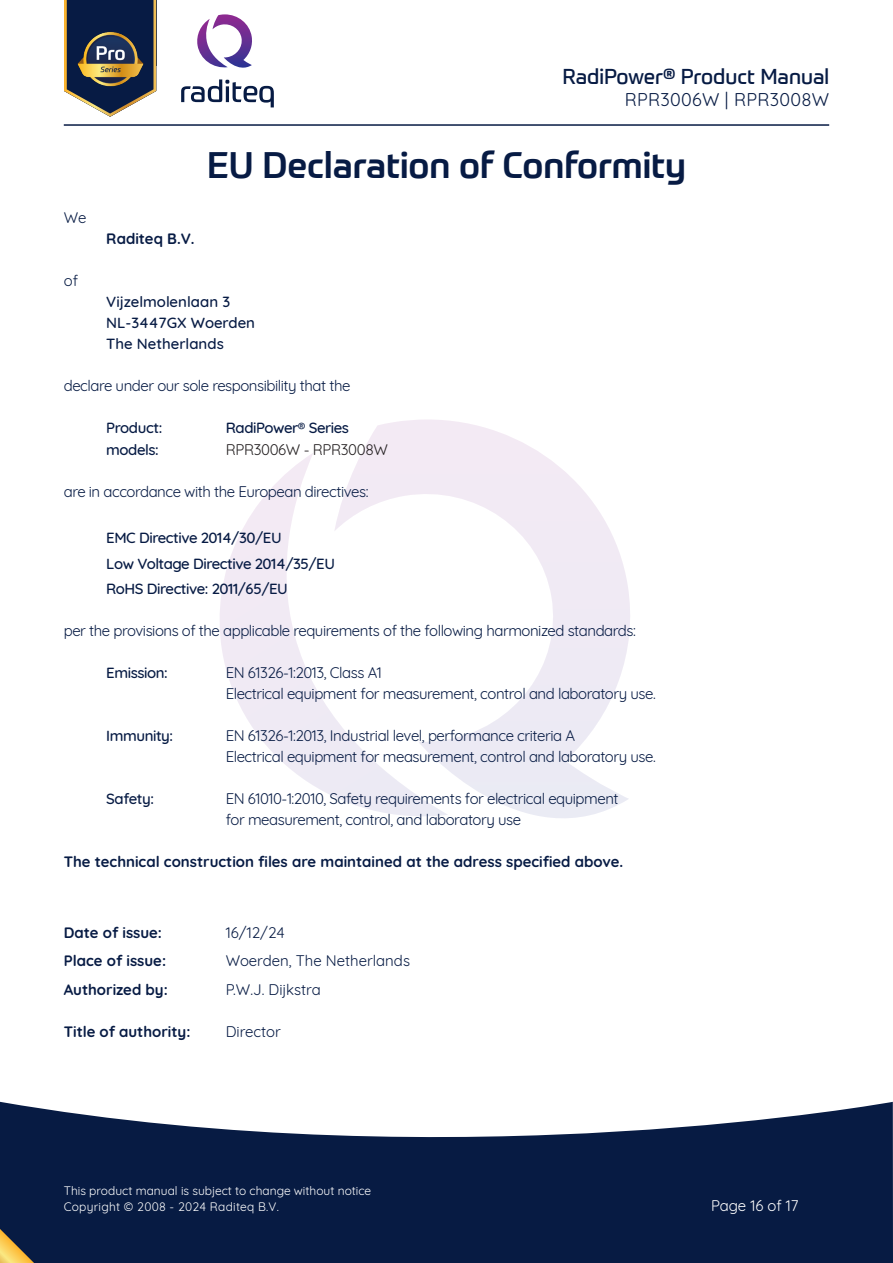
<style>
.page{position:relative;width:893px;height:1263px;background:#fff}
.page>*{position:absolute;margin:0;border:0;box-sizing:border-box;transform-origin:0 0}
.t1{font:500 36px "Prometo";color:#071b44}
.t2{font:21px "Prometo";color:#071b44}
.t3{font:18px "Quicksand";letter-spacing:.015em;color:#071b44}
.t4{font:15px "Quicksand";letter-spacing:-.03em;color:#071b44}
.t5{font:700 15px "Quicksand";color:#071b44}
.t6{font:500 15px "Quicksand";letter-spacing:-.03em;color:#071b44}
.t7{font:500 15px "Quicksand";color:#071b44}
.t8{font:15px "Quicksand";color:#071b44}
.t9{font:15px "Quicksand";letter-spacing:-.025em;color:#231f20}
.t10{font:15px "Quicksand";color:#fff}
.t11{font:12px/16.2px "Quicksand";color:#fff}
</style>
<div class="page">
<hr style="left:64px;top:124px;width:765px;height:2px;background:#071b44">
<svg style="left:85px;top:0;width:71px;height:117px"></svg>
<img style="left:64px;top:0;width:89px;height:103px">
<svg style="left:181px;top:14px;width:93px;height:93px"></svg>
<svg style="left:0;top:1102px;width:893px;height:161px;background:#2b3c5e"></svg>
<svg style="left:0;top:1214px;width:49px;height:49px;background:#414546"></svg>
<svg style="left:362px;top:419px;width:268px;height:399px"></svg>
<svg style="left:220px;top:452px;width:228px;height:366px"></svg>
<h2 class="t2" style="left:563px;top:64px;width:268px">RadiPower® Product Manual</h2>
<p class="t3" style="left:625px;top:85px;width:206px">RPR3006W | RPR3008W</p>
<p class="t4" style="left:64px;top:206px;width:24px">We</p>
<p class="t4" style="left:64px;top:269px;width:16px">of</p>
<p class="t1" style="left:207px;top:143px;width:480px">EU Declaration of Conformity</p>
<p class="t5" style="left:106px;top:227px;width:90px">Raditeq B.V.</p>
<p class="t7" style="left:106px;top:290px;width:125px">Vijzelmolenlaan 3</p>
<p class="t7" style="left:106px;top:311px;width:150px">NL-3447GX Woerden</p>
<p class="t7" style="left:106px;top:332px;width:119px">The Netherlands</p>
<p class="t4" style="left:64px;top:374px;width:288px">declare under our sole responsibility that the</p>
<p class="t6" style="left:106px;top:416px;width:57px">Product:</p>
<p class="t6" style="left:226px;top:416px;width:125px">RadiPower® Series</p>
<p class="t6" style="left:106px;top:437px;width:54px">models:</p>
<p class="t9" style="left:226px;top:437px;width:164px">RPR3006W - RPR3008W</p>
<p class="t4" style="left:64px;top:479px;width:306px">are in accordance with the European directives:</p>
<p class="t6" style="left:106px;top:525px;width:177px">EMC Directive 2014/30/EU</p>
<p class="t6" style="left:106px;top:551px;width:230px">Low Voltage Directive 2014/35/EU</p>
<p class="t6" style="left:106px;top:576px;width:183px">RoHS Directive: 2011/65/EU</p>
<p class="t4" style="left:64px;top:619px;width:574px">per the provisions of the applicable requirements of the following harmonized standards:</p>
<p class="t6" style="left:106px;top:660px;width:63px">Emission:</p>
<p class="t4" style="left:226px;top:661px;width:158px">EN 61326-1:2013, Class A1</p>
<p class="t4" style="left:226px;top:682px;width:431px">Electrical equipment for measurement, control and laboratory use.</p>
<p class="t6" style="left:106px;top:723px;width:68px">Immunity:</p>
<p class="t4" style="left:226px;top:724px;width:351px">EN 61326-1:2013, Industrial level, performance criteria A</p>
<p class="t4" style="left:226px;top:745px;width:431px">Electrical equipment for measurement, control and laboratory use.</p>
<p class="t6" style="left:106px;top:786px;width:49px">Safety:</p>
<p class="t4" style="left:226px;top:787px;width:394px">EN 61010-1:2010, Safety requirements for electrical equipment</p>
<p class="t4" style="left:226px;top:808px;width:297px">for measurement, control, and laboratory use</p>
<p class="t5" style="left:64px;top:849px;width:561px">The technical construction files are maintained at the adress specified above.</p>
<p class="t5" style="left:64px;top:920px;width:100px">Date of issue:</p>
<p class="t4" style="left:226px;top:920px;width:61px">16/12/24</p>
<p class="t5" style="left:64px;top:948px;width:104px">Place of issue:</p>
<p class="t8" style="left:226px;top:949px;width:186px">Woerden, The Netherlands</p>
<p class="t5" style="left:64px;top:977px;width:106px">Authorized by:</p>
<p class="t8" style="left:226px;top:977px;width:97px">P.W.J. Dijkstra</p>
<p class="t5" style="left:64px;top:1019px;width:128px">Title of authority:</p>
<p class="t8" style="left:226px;top:1019px;width:57px">Director</p>
<p class="t11" style="left:64px;top:1181px;width:309px">This product manual is subject to change without notice<br>Copyright © 2008 - 2024 Raditeq B.V.</p>
<p class="t10" style="left:711px;top:1193px;width:89px">Page 16 of 17</p>
</div>
